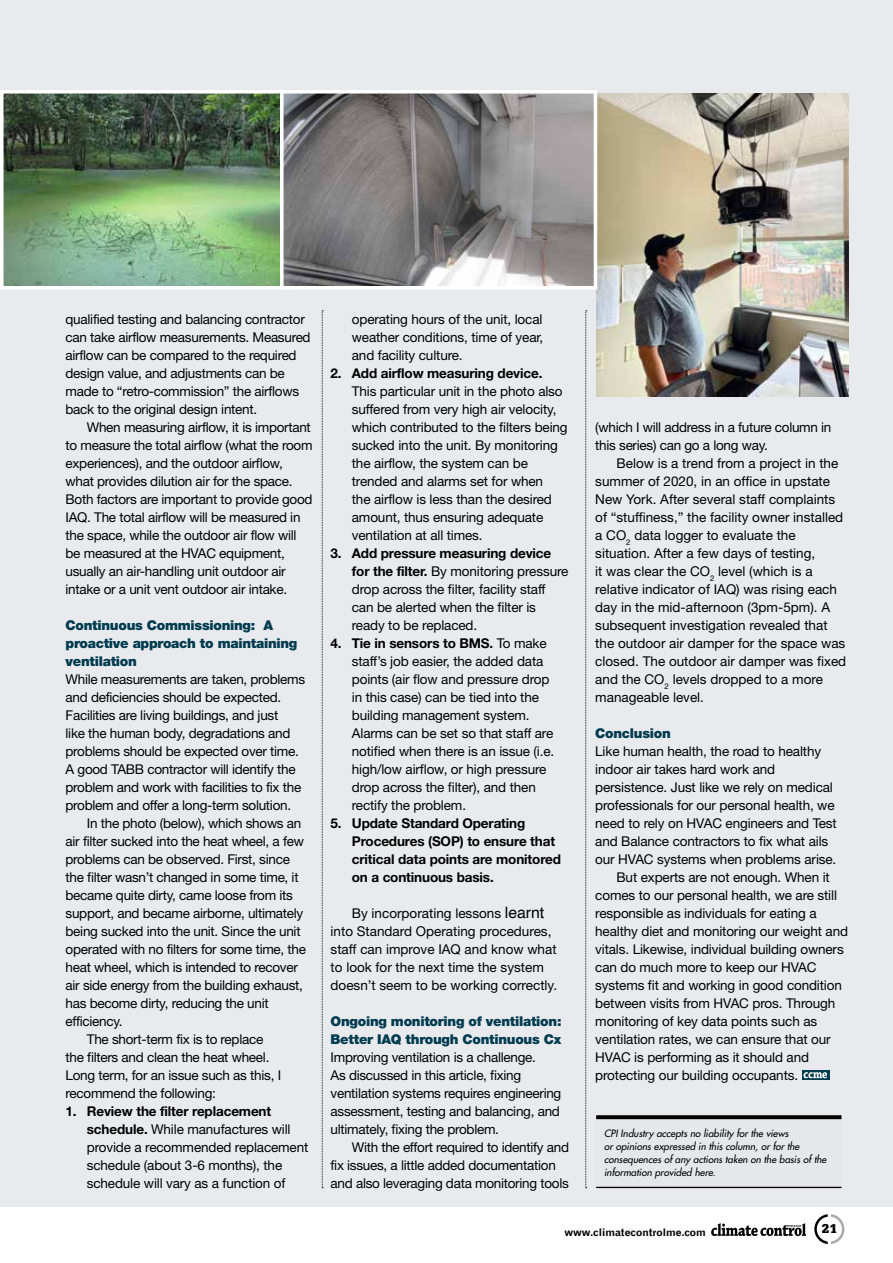
<style>
.page{position:relative;width:893px;height:1263px;background:#fff}
.page>*{position:absolute;margin:0;border:0;box-sizing:border-box;transform-origin:0 0}
.t1{font:13.5px/18px "Helvetica Neue LT Std";letter-spacing:-.01em;color:#000}
.t2{font:900 13.5px/18px "Helvetica Neue LT Std";letter-spacing:-.02em;color:#003b4f}
.t3{font:700 13.5px/18px "Helvetica Neue LT Std";letter-spacing:-.01em;color:#000}
.t4{font:900 13.5px "Serifa BT";color:#000}
.t5{font:10.5px "Gothic 720 BT Bold B";color:#000}
.t6{font:italic 500 9.9px/13.2px "Futura Std";color:#000}
.s1{font-weight:700}
.s2{font-family:"Helvetica";font-size:15.75px}
</style>
<div class="page">
<svg style="left:711px;top:1214px;width:134px;height:30px"></svg>
<div style="left:0;top:0;width:893px;height:1206px;background:#e8eaed"></div>
<svg style="left:802px;top:1070px;width:27px;height:10px"></svg>
<svg style="left:803px;top:1072px;width:24px;height:6px"></svg>
<svg style="left:322px;top:311px;width:1px;height:877px"></svg>
<svg style="left:585px;top:311px;width:2px;height:877px;background:#b1b3b5"></svg>
<div style="left:595px;top:1117px;width:246px;height:71px;background:#e6e7e8"></div>
<svg style="left:596px;top:1115px;width:245px;height:4px"></svg>
<hr style="left:596px;top:1187px;width:245px;height:1px;background:#000">
<img style="left:5px;top:95px;width:275px;height:190px">
<div style="left:0;top:90px;width:294px;height:200px;border:4px solid #fff"></div>
<img style="left:597px;top:93px;width:252px;height:303px">
<img style="left:285px;top:95px;width:307px;height:190px">
<div style="left:280px;top:90px;width:317px;height:200px;border:4px solid #fff"></div>
<p class="t1" style="left:66px;top:310px;width:247px">qualified testing and balancing contractor can take airflow measurements. Measured airflow can be compared to the required design value, and adjustments can be made to “retro-commission” the airflows back to the original design intent.</p>
<p class="t1" style="left:66px;top:418px;width:248px;text-indent:21px">When measuring airflow, it is important to measure the total airflow (what the room experiences), and the outdoor airflow, what provides dilution air for the space.<br>Both factors are important to provide good IAQ. The total airflow will be measured in the space, while the outdoor air flow will be measured at the HVAC equipment, usually an air-handling unit outdoor air intake or a unit vent outdoor air intake.</p>
<p class="t2" style="left:66px;top:616px;width:233px">Continuous Commissioning: A proactive approach to maintaining ventilation</p>
<p class="t1" style="left:66px;top:670px;width:241px">While measurements are taken, problems and deficiencies should be expected.<br>Facilities are living buildings, and just<br>like the human body, degradations and problems should be expected over time.<br>A good TABB contractor will identify the problem and work with facilities to fix the problem and offer a long-term solution.</p>
<p class="t1" style="left:87px;top:814px;width:216px">In the photo (below), which shows an</p>
<p class="t1" style="left:66px;top:832px;width:240px">air filter sucked into the heat wheel, a few</p>
<p class="t1" style="left:66px;top:850px;width:226px">problems can be observed. First, since</p>
<p class="t1" style="left:66px;top:868px;width:234px">the filter wasn’t changed in some time, it</p>
<p class="t1" style="left:66px;top:886px;width:229px">became quite dirty, came loose from its</p>
<p class="t1" style="left:66px;top:904px;width:239px">support, and became airborne, ultimately</p>
<p class="t1" style="left:66px;top:922px;width:237px">being sucked into the unit. Since the unit</p>
<p class="t1" style="left:66px;top:940px;width:242px">operated with no filters for some time, the</p>
<p class="t1" style="left:66px;top:958px;width:234px">heat wheel, which is intended to recover</p>
<p class="t1" style="left:66px;top:976px;width:239px">air side energy from the building exhaust,</p>
<p class="t1" style="left:66px;top:994px;width:205px">has become dirty, reducing the unit</p>
<p class="t1" style="left:66px;top:1012px;width:59px">efficiency.</p>
<p class="t1" style="left:87px;top:1030px;width:178px">The short-term fix is to replace</p>
<p class="t1" style="left:66px;top:1048px;width:205px">the filters and clean the heat wheel.</p>
<p class="t1" style="left:66px;top:1066px;width:217px">Long term, for an issue such as this, I</p>
<p class="t1" style="left:66px;top:1084px;width:152px">recommend the following:</p>
<p class="t1" style="left:87px;top:1102px;width:223px;text-indent:-21px"><span class="s1">1. Review the filter replacement schedule.</span> While manufactures will provide a recommended replacement schedule (about 3-6 months), the schedule will vary as a function of</p>
<p class="t1" style="left:352px;top:310px;width:193px;text-align:justify">operating hours of the unit, local weather conditions, time of year, and facility culture.</p>
<p class="t3" style="left:331px;top:364px;width:213px">2. Add airflow measuring device.</p>
<p class="t1" style="left:352px;top:382px;width:217px">This particular unit in the photo also suffered from very high air velocity, which contributed to the filters being sucked into the unit. By monitoring the airflow, the system can be trended and alarms set for when<br>the airflow is less than the desired amount, thus ensuring adequate ventilation at all times.</p>
<p class="t1" style="left:352px;top:544px;width:218px;text-indent:-21px"><span class="s1">3. Add pressure measuring device for the filter.</span> By monitoring pressure drop across the filter, facility staff can be alerted when the filter is ready to be replaced.</p>
<p class="t1" style="left:352px;top:634px;width:204px;text-indent:-21px"><span class="s1">4. Tie in sensors to BMS.</span> To make staff’s job easier, the added data points (air flow and pressure drop in this case) can be tied into the building management system.<br>Alarms can be set so that staff are notified when there is an issue (i.e. high/low airflow, or high pressure drop across the filter), and then rectify the problem.</p>
<p class="t3" style="left:352px;top:814px;width:211px;text-indent:-21px">5. Update Standard Operating<br>Procedures (SOP) to ensure that critical data points are monitored on a continuous basis.</p>
<p class="t1" style="left:331px;top:904px;width:228px;text-indent:21px">By incorporating lessons <span class="s2">learnt </span>into Standard Operating procedures, staff can improve IAQ and know what to look for the next time the system doesn’t seem to be working correctly.</p>
<p class="t2" style="left:331px;top:1012px;width:232px">Ongoing monitoring of ventilation:<br>Better IAQ through Continuous Cx</p>
<p class="t1" style="left:331px;top:1048px;width:232px">Improving ventilation is a challenge.<br>As discussed in this article, fixing ventilation systems requires engineering assessment, testing and balancing, and ultimately, fixing the problem.</p>
<p class="t1" style="left:331px;top:1138px;width:240px;text-indent:21px">With the effort required to identify and fix issues, a little added documentation and also leveraging data monitoring tools</p>
<p class="t1" style="left:595px;top:418px;width:238px">(which I will address in a future column in this series) can go a long way.</p>
<p class="t1" style="left:595px;top:454px;width:253px;text-indent:21px">Below is a trend from a project in the summer of 2020, in an office in upstate New York. After several staff complaints of “stuffiness,” the facility owner installed a CO<sub>2</sub> data logger to evaluate the situation. After a few days of testing,<br>it was clear the CO<sub>2</sub> level (which is a relative indicator of IAQ) was rising each day in the mid-afternoon (3pm-5pm). A subsequent investigation revealed that the outdoor air damper for the space was closed. The outdoor air damper was fixed and the CO<sub>2</sub> levels dropped to a more manageable level.</p>
<p class="t2" style="left:595px;top:724px;width:77px">Conclusion</p>
<p class="t1" style="left:595px;top:742px;width:227px">Like human health, the road to healthy</p>
<p class="t1" style="left:595px;top:760px;width:181px">indoor air takes hard work and</p>
<p class="t1" style="left:595px;top:778px;width:239px">persistence. Just like we rely on medical</p>
<p class="t1" style="left:595px;top:796px;width:241px">professionals for our personal health, we</p>
<p class="t1" style="left:595px;top:814px;width:243px">need to rely on HVAC engineers and Test</p>
<p class="t1" style="left:595px;top:832px;width:234px">and Balance contractors to fix what ails</p>
<p class="t1" style="left:595px;top:850px;width:243px">our HVAC systems when problems arise.</p>
<p class="t1" style="left:616px;top:868px;width:215px">But experts are not enough. When it</p>
<p class="t1" style="left:595px;top:886px;width:243px">comes to our personal health, we are still</p>
<p class="t1" style="left:595px;top:904px;width:223px">responsible as individuals for eating a</p>
<p class="t1" style="left:595px;top:922px;width:254px">healthy diet and monitoring our weight and</p>
<p class="t1" style="left:595px;top:940px;width:250px">vitals. Likewise, individual building owners</p>
<p class="t1" style="left:595px;top:958px;width:223px">can do much more to keep our HVAC</p>
<p class="t1" style="left:595px;top:976px;width:248px">systems fit and working in good condition</p>
<p class="t1" style="left:595px;top:994px;width:241px">between visits from HVAC pros. Through</p>
<p class="t1" style="left:595px;top:1012px;width:223px">monitoring of key data points such as</p>
<p class="t1" style="left:595px;top:1030px;width:237px">ventilation rates, we can ensure that our</p>
<p class="t1" style="left:595px;top:1048px;width:215px">HVAC is performing as it should and</p>
<p class="t1" style="left:595px;top:1066px;width:204px">protecting our building occupants.</p>
<p class="t6" style="left:604px;top:1126px;width:224px">CPI Industry accepts no liability for the views<br>or opinions expressed in this column, or for the consequences of any actions taken on the basis of the information provided here.</p>
<p class="t5" style="left:564px;top:1226px;width:143px">www.climatecontrolme.com</p>
<p class="t4" style="left:821px;top:1220px;width:17px">21</p>
</div>
